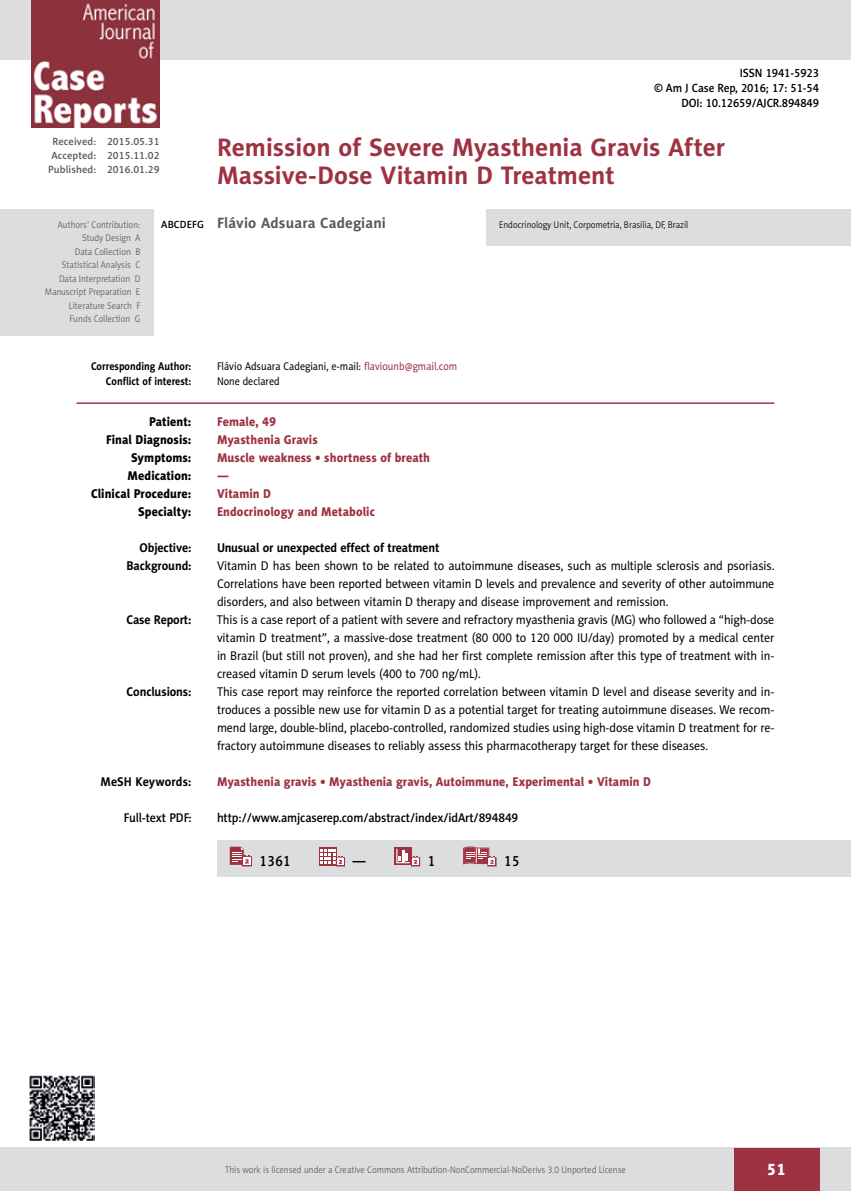
<style>
.page{position:relative;width:851px;height:1191px;background:#fff}
.page>*{position:absolute;margin:0;border:0;box-sizing:border-box;transform-origin:0 0}
.t1{font:700 25.5px/28.5px "Naomi Sans EFN";color:#9e3242}
.t2{font:16.5px "Naomi Sans EFN Heavy";color:#fff}
.t3{font:700 15px "Naomi Sans EFN";letter-spacing:.01em;color:#58595b}
.t4{font:15px "Naomi Sans EFN Medium";letter-spacing:.03em;color:#000;scale:.9 1}
.t5{font:12.75px/18px "Naomi Sans EFN";letter-spacing:-.01em;color:#000;text-align:justify;scale:.95 1}
.t6{font:12.75px "Naomi Sans EFN Heavy";letter-spacing:.005em;color:#9e3242;scale:.95 1}
.t7{font:700 12.75px "Naomi Sans EFN";letter-spacing:-.01em;color:#000;scale:.95 1}
.t8{font:12.75px "Naomi Sans EFN Heavy";letter-spacing:.005em;color:#000;scale:.95 1}
.t9{font:12.75px "Naomi Sans EFN Medium";letter-spacing:-.01em;color:#000;scale:.95 1}
.t10{font:12px/15px "Naomi Sans EFN Medium";letter-spacing:-.01em;color:#000;text-align:right;scale:.95 1}
.t11{font:11.25px "Naomi Sans EFN";color:#000;scale:.9 1}
.t12{font:700 11.25px "Naomi Sans EFN";color:#000;scale:.9 1}
.t13{font:10.5px/13.5px "Naomi Sans EFN Medium";letter-spacing:.01em;color:#58595b;text-align:center}
.t14{font:9.75px/13.5px "Naomi Sans EFN Light";color:#58595b;text-align:right;scale:.9 1}
.t15{font:9.75px "Naomi Sans EFN Light";color:#000;scale:.9 1}
.s1{font-family:"Naomi Sans EFN Medium";font-weight:400;font-size:10.5px;color:#000}
.s2{color:#9e3242}
</style>
<div class="page">
<div style="left:217px;top:840px;width:633px;height:36px;background:#dcddde"></div>
<svg style="left:230px;top:846px;width:22px;height:20px"></svg>
<div style="left:319px;top:847px;width:17px;height:18px;background:#9e3242"></div>
<svg style="left:320px;top:848px;width:25px;height:18px"></svg>
<div style="left:394px;top:847px;width:18px;height:18px;background:#9e3242"></div>
<svg style="left:396px;top:849px;width:24px;height:17px"></svg>
<svg style="left:463px;top:846px;width:33px;height:20px"></svg>
<hr style="left:77px;top:402px;width:697px;height:2px;background:#9e3242">
<div style="left:0;top:210px;width:153px;height:126px;background:#dcddde"></div>
<div style="left:486px;top:210px;width:364px;height:36px;background:#dcddde"></div>
<img style="left:29px;top:1075px;width:66px;height:66px">
<div style="left:0;top:1148px;width:850px;height:43px;background:#dcddde"></div>
<div style="left:733px;top:1147px;width:86px;height:43px;background:#9e3242"></div>
<div style="left:0;top:0;width:850px;height:60px;background:#dcddde"></div>
<img style="left:32px;top:0;width:127px;height:127px">
<p class="t10" style="left:654px;top:65px;width:175px">ISSN 1941-5923<br>© Am J Case Rep, 2016; 17: 51-54<br>DOI: 10.12659/AJCR.894849</p>
<h1 class="t1" style="left:217px;top:133px;width:509px">Remission of Severe Myasthenia Gravis After<br>Massive-Dose Vitamin D Treatment</h1>
<p class="t3" style="left:161px;top:214px;width:226px"><span class="s1">ABCDEFG</span> Flávio Adsuara Cadegiani</p>
<p class="t13" style="left:48px;top:135px;width:113px">Received: 2015.05.31<br>Accepted: 2015.11.02<br>Published: 2016.01.29</p>
<p class="t14" style="left:45px;top:218px;width:107px">Authors’ Contribution:<br>Study Design A<br>Data Collection B<br>Statistical Analysis C<br>Data Interpretation D<br>Manuscript Preparation E<br>Literature Search F<br>Funds Collection G</p>
<p class="t15" style="left:499px;top:219px;width:212px">Endocrinology Unit, Corpometria, Brasilia, DF, Brazil</p>
<p class="t12" style="left:91px;top:359px;width:113px">Corresponding Author:</p>
<p class="t11" style="left:217px;top:359px;width:268px">Flávio Adsuara Cadegiani, e-mail: <span class="s2">flaviounb@gmail.com</span></p>
<p class="t12" style="left:106px;top:375px;width:97px">Conflict of interest:</p>
<p class="t11" style="left:217px;top:375px;width:71px">None declared</p>
<p class="t8" style="left:149px;top:414px;width:46px">Patient:</p>
<p class="t6" style="left:217px;top:414px;width:64px">Female, 49</p>
<p class="t8" style="left:106px;top:432px;width:91px">Final Diagnosis:</p>
<p class="t6" style="left:217px;top:432px;width:108px">Myasthenia Gravis</p>
<p class="t8" style="left:131px;top:450px;width:65px">Symptoms:</p>
<p class="t6" style="left:217px;top:450px;width:226px">Muscle weakness • shortness of breath</p>
<p class="t8" style="left:128px;top:468px;width:69px">Medication:</p>
<p class="t6" style="left:217px;top:468px;width:14px">—</p>
<p class="t8" style="left:91px;top:486px;width:107px">Clinical Procedure:</p>
<p class="t6" style="left:217px;top:486px;width:58px">Vitamin D</p>
<p class="t8" style="left:138px;top:504px;width:58px">Specialty:</p>
<p class="t6" style="left:217px;top:504px;width:168px">Endocrinology and Metabolic</p>
<p class="t7" style="left:139px;top:540px;width:56px">Objective:</p>
<p class="t7" style="left:217px;top:540px;width:235px">Unusual or unexpected effect of treatment</p>
<p class="t7" style="left:126px;top:558px;width:70px">Background:</p>
<p class="t5" style="left:217px;top:557px;width:588px">Vitamin D has been shown to be related to autoimmune diseases, such as multiple sclerosis and psoriasis.<br>Correlations have been reported between vitamin D levels and prevalence and severity of other autoimmune disorders, and also between vitamin D therapy and disease improvement and remission.</p>
<p class="t7" style="left:126px;top:612px;width:70px">Case Report:</p>
<p class="t5" style="left:217px;top:611px;width:588px">This is a case report of a patient with severe and refractory myasthenia gravis (MG) who followed a “high-dose vitamin D treatment”, a massive-dose treatment (80 000 to 120 000 IU/day) promoted by a medical center in Brazil (but still not proven), and she had her first complete remission after this type of treatment with in&shy;creased vitamin D serum levels (400 to 700 ng/mL).</p>
<p class="t7" style="left:127px;top:684px;width:70px">Conclusions:</p>
<p class="t5" style="left:217px;top:683px;width:588px">This case report may reinforce the reported correlation between vitamin D level and disease severity and in&shy;troduces a possible new use for vitamin D as a potential target for treating autoimmune diseases. We recom&shy;mend large, double-blind, placebo-controlled, randomized studies using high-dose vitamin D treatment for re&shy;fractory autoimmune diseases to reliably assess this pharmacotherapy target for these diseases.</p>
<p class="t7" style="left:100px;top:774px;width:97px">MeSH Keywords:</p>
<p class="t6" style="left:217px;top:774px;width:458px">Myasthenia gravis • Myasthenia gravis, Autoimmune, Experimental • Vitamin D</p>
<p class="t9" style="left:124px;top:810px;width:73px">Full-text PDF:</p>
<p class="t9" style="left:217px;top:810px;width:318px">http://www.amjcaserep.com/abstract/index/idArt/894849</p>
<p class="t4" style="left:259px;top:852px;width:36px">1361</p>
<p class="t4" style="left:352px;top:852px;width:16px">—</p>
<p class="t4" style="left:427px;top:852px;width:10px">1</p>
<p class="t4" style="left:504px;top:852px;width:19px">15</p>
<p class="t14" style="left:225px;top:1163px;width:447px">This work is licensed under a Creative Commons Attribution-NonCommercial-NoDerivs 3.0 Unported License</p>
<p class="t2" style="left:766px;top:1159px;width:21px">51</p>
</div>
